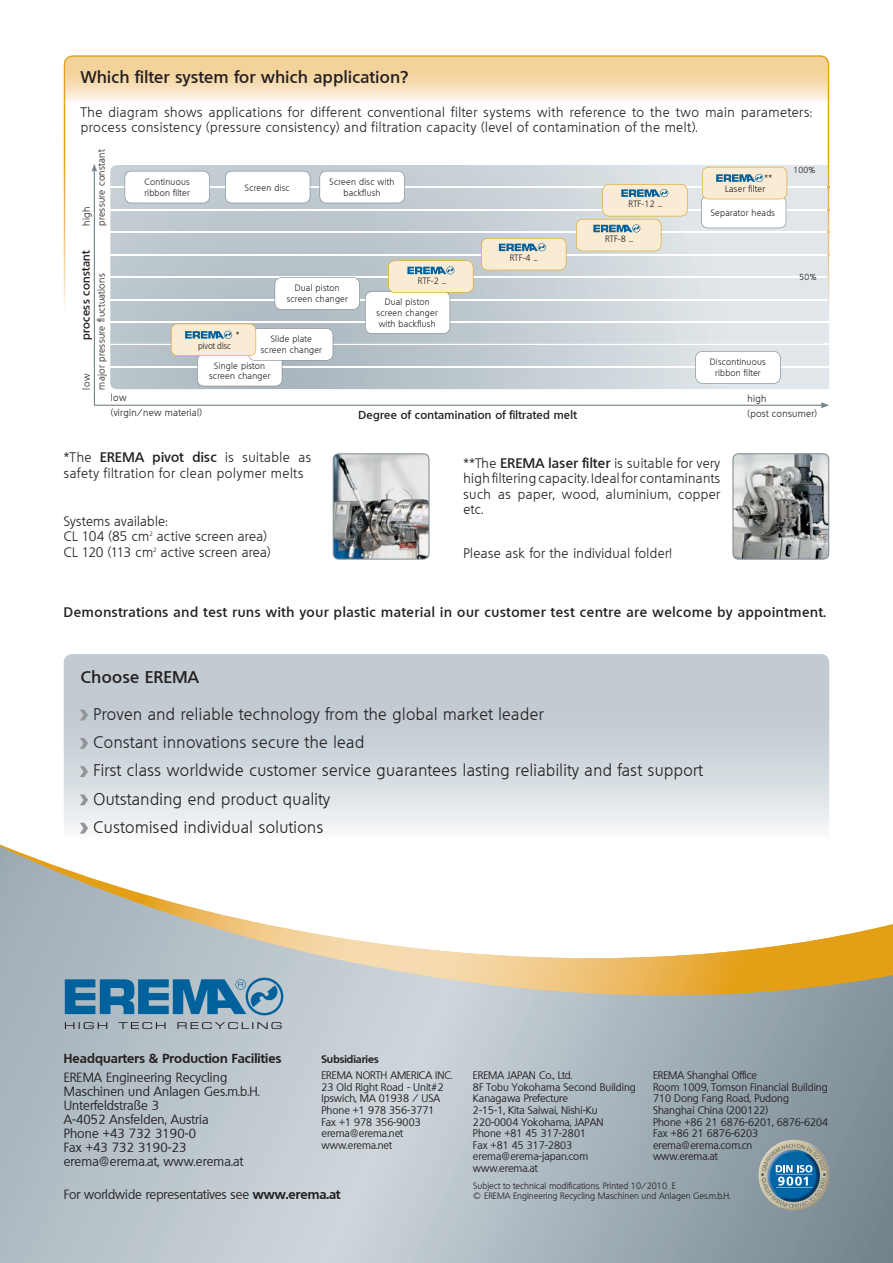
<style>
.page{position:relative;width:893px;height:1263px;background:#fff}
.page>*{position:absolute;margin:0;border:0;box-sizing:border-box;transform-origin:0 0}
.t1{font:300 16.5px/28.3px "Quebec";letter-spacing:.025em;color:#231f20}
.t2{font:600 16.5px "Quebec";letter-spacing:.03em;color:#231f20}
.t3{font:300 13.5px/15.5px "Quebec";letter-spacing:.035em;color:#231f20}
.t4{font:600 13.5px "Quebec";letter-spacing:.05em;color:#231f20}
.t5{font:12.75px/14px "Quebec";letter-spacing:.01em;color:#231f20}
.t6{font:700 12.75px "Quebec";letter-spacing:.01em;color:#231f20}
.t7{font:600 11.25px "Quebec";letter-spacing:.025em;color:#231f20}
.t8{font:10.5px "Quebec";color:#231f20}
.t9{font:700 10.5px "Quebec";color:#231f20}
.t10{font:300 9.75px/15px "Quebec";letter-spacing:.025em;color:#231f20}
.t11{font:300 9px/10.8px "Quebec";letter-spacing:.025em;color:#231f20;text-align:center}
.t12{font:300 9px/10.4px "Quebec";color:#231f20}
.t13{font:300 9px "Quebec";letter-spacing:-.01em;color:#231f20;scale:.95 1}
.t14{font:300 8.7px "Quebec";color:#231f20}
.t15{font:300 8.55px "Quebec";color:#231f20}
.t16{font:300 7.5px "Quebec";letter-spacing:.025em;color:#231f20}
.s1{font-weight:600}
.s2{color:#939598}
.s3{font-weight:700}
</style>
<div class="page">
<svg style="left:0;top:844px;width:893px;height:419px"></svg>
<svg style="left:65px;top:978px;width:218px;height:37px;background:#4887ae"></svg>
<svg style="left:65px;top:1022px;width:217px;height:7px;background:#959da2"></svg>
<img style="left:758px;top:1140px;width:71px;height:71px">
<svg style="left:762px;top:1144px;width:63px;height:64px;background:#668ea2"></svg>
<hr style="left:776px;top:1174px;width:37px;height:1px;background:#fff">
<hr style="left:776px;top:1187px;width:37px;height:1px;background:#fff">
<img style="left:64px;top:55px;width:765px;height:49px">
<svg style="left:732px;top:453px;width:97px;height:107px;background:#979a9a"></svg>
<img style="left:333px;top:453px;width:96px;height:107px">
<svg style="left:94px;top:172px;width:729px;height:234px"></svg>
<svg style="left:91px;top:164px;width:6px;height:8px"></svg>
<svg style="left:821px;top:402px;width:8px;height:6px"></svg>
<svg style="left:110px;top:167px;width:719px;height:219px"></svg>
<div style="left:64px;top:654px;width:765px;height:206px;background:linear-gradient(to bottom,#b2bec6,#f9fafb);border-radius:9px"></div>
<p class="t2" style="left:81px;top:66px;width:329px">Which filter system for which application?</p>
<p class="t3" style="left:81px;top:104px;width:733px">The diagram shows applications for different conventional filter systems with reference to the two main parameters: process consistency (pressure consistency) and filtration capacity (level of contamination of the melt).</p>
<p class="t10" style="left:79px;top:226px;width:78px;rotate:-90deg">high<br>pressure constant</p>
<p class="t7" style="left:79px;top:340px;width:91px;rotate:-90deg">process constant</p>
<p class="t10" style="left:79px;top:390px;width:118px;rotate:-90deg">low<br>major pressure fluctuations</p>
<p class="t11" style="left:144px;top:176px;width:47px;text-align:left">Continuous ribbon filter</p>
<p class="t11" style="left:245px;top:182px;width:46px">Screen disc</p>
<p class="t11" style="left:330px;top:176px;width:66px">Screen disc with backflush</p>
<p class="t11" style="left:287px;top:282px;width:63px">Dual piston screen changer</p>
<p class="t11" style="left:236px;top:329px;width:5px">*</p>
<p class="t13" style="left:198px;top:340px;width:36px">pivot disc</p>
<p class="t11" style="left:261px;top:334px;width:63px">Slide plate screen changer</p>
<p class="t11" style="left:209px;top:360px;width:63px">Single piston screen changer</p>
<p class="t16" style="left:201px;top:339px;width:27px">scheibe</p>
<p class="t11" style="left:418px;top:275px;width:30px">RTF-2 ...</p>
<p class="t11" style="left:377px;top:297px;width:63px">Dual piston screen changer with backflush</p>
<p class="t11" style="left:510px;top:252px;width:30px">RTF-4 ...</p>
<p class="t10" style="left:111px;top:390px;width:92px">low<br>(virgin/new material)</p>
<p class="t7" style="left:358px;top:407px;width:220px">Degree of contamination of filtrated melt</p>
<p class="t11" style="left:628px;top:198px;width:35px">RTF-12 ...</p>
<p class="t16" style="left:631px;top:198px;width:30px">RTF-12 ...</p>
<p class="t11" style="left:605px;top:234px;width:30px">RTF-8 ...</p>
<p class="t11" style="left:725px;top:172px;width:48px;text-align:left;text-indent:39px">**<br>Laser filter</p>
<p class="t11" style="left:711px;top:208px;width:66px">Separator heads</p>
<p class="t14" style="left:761px;top:173px;width:9px">**</p>
<p class="t16" style="left:730px;top:183px;width:32px">Laserfilter</p>
<p class="t15" style="left:793px;top:165px;width:24px">100%</p>
<p class="t15" style="left:799px;top:272px;width:18px">50%</p>
<p class="t11" style="left:710px;top:356px;width:57px">Discontinuous ribbon filter</p>
<p class="t10" style="left:747px;top:391px;width:71px">high<br>(post consumer)</p>
<p class="t3" style="left:64px;top:450px;width:249px">*The <span class="s1">EREMA pivot disc</span> is suitable as safety filtration for clean polymer melts</p>
<p class="t3" style="left:64px;top:513px;width:208px">Systems available:<br>CL 104 (85 cm<sup>2</sup> active screen area)<br>CL 120 (113 cm<sup>2</sup> active screen area)</p>
<p class="t3" style="left:463px;top:455px;width:258px;text-align:justify">**The <span class="s1">EREMA laser filter</span> is suitable for very high filtering capacity. Ideal for contaminants such as paper, wood, aluminium, copper etc.</p>
<p class="t3" style="left:463px;top:546px;width:210px">Please ask for the individual folder!</p>
<p class="t4" style="left:64px;top:603px;width:764px">Demonstrations and test runs with your plastic material in our customer test centre are welcome by appointment.</p>
<p class="t2" style="left:81px;top:666px;width:120px">Choose EREMA</p>
<p class="t1" style="left:81px;top:700px;width:623px"><span class="s2">❯</span> Proven and reliable technology from the global market leader<br><span class="s2">❯</span> Constant innovations secure the lead<br><span class="s2">❯</span> First class worldwide customer service guarantees lasting reliability and fast support <span class="s2">❯</span> Outstanding end product quality<br><span class="s2">❯</span> Customised individual solutions</p>
<p class="t6" style="left:64px;top:1050px;width:219px">Headquarters &amp; Production Facilities</p>
<p class="t5" style="left:64px;top:1070px;width:197px">EREMA Engineering Recycling<br>Maschinen und Anlagen Ges.m.b.H.<br>Unterfeldstraße 3<br>A-4052 Ansfelden, Austria<br>Phone +43 732 3190-0<br>Fax +43 732 3190-23 erema@erema.at, www.erema.at</p>
<p class="t9" style="left:321px;top:1053px;width:59px">Subsidiaries</p>
<p class="t8" style="left:321px;top:1069px;width:132px">EREMA NORTH AMERICA INC.</p>
<p class="t8" style="left:473px;top:1069px;width:101px">EREMA JAPAN Co., Ltd.</p>
<p class="t8" style="left:653px;top:1069px;width:106px">EREMA Shanghai Office</p>
<p class="t8" style="left:321px;top:1080px;width:124px">23 Old Right Road - Unit#2</p>
<p class="t8" style="left:473px;top:1080px;width:164px">8F Tobu Yokohama Second Building</p>
<p class="t8" style="left:653px;top:1080px;width:176px">Room 1009, Tomson Financial Building</p>
<p class="t8" style="left:321px;top:1092px;width:120px">Ipswich, MA 01938 / USA</p>
<p class="t8" style="left:473px;top:1092px;width:96px">Kanagawa Prefecture</p>
<p class="t8" style="left:653px;top:1092px;width:138px">710 Dong Fang Road, Pudong</p>
<p class="t8" style="left:321px;top:1103px;width:115px">Phone +1 978 356-3771</p>
<p class="t8" style="left:473px;top:1103px;width:126px">2-15-1, Kita Saiwai, Nishi-Ku</p>
<p class="t8" style="left:653px;top:1103px;width:117px">Shanghai China (200122)</p>
<p class="t8" style="left:321px;top:1115px;width:101px">Fax +1 978 356-9003</p>
<p class="t8" style="left:473px;top:1115px;width:132px">220-0004 Yokohama, JAPAN</p>
<p class="t8" style="left:653px;top:1115px;width:177px">Phone +86 21 6876-6201, 6876-6204</p>
<p class="t8" style="left:321px;top:1127px;width:83px">erema@erema.net</p>
<p class="t8" style="left:473px;top:1127px;width:115px">Phone +81 45 317-2801</p>
<p class="t8" style="left:653px;top:1127px;width:107px">Fax +86 21 6876-6203</p>
<p class="t8" style="left:321px;top:1138px;width:72px">www.erema.net</p>
<p class="t8" style="left:473px;top:1138px;width:101px">Fax +81 45 317-2803</p>
<p class="t8" style="left:653px;top:1138px;width:101px">erema@erema.com.cn</p>
<p class="t8" style="left:473px;top:1150px;width:117px">erema@erema-japan.com</p>
<p class="t8" style="left:653px;top:1150px;width:66px">www.erema.at</p>
<p class="t8" style="left:473px;top:1161px;width:66px">www.erema.at</p>
<p class="t5" style="left:64px;top:1188px;width:278px">For worldwide representatives see <span class="s3">www.erema.at</span></p>
<p class="t12" style="left:473px;top:1180px;width:259px">Subject to technical modifications. Printed 10/2010_E<br>© EREMA Engineering Recycling Maschinen und Anlagen Ges.m.b.H.</p>
</div>
